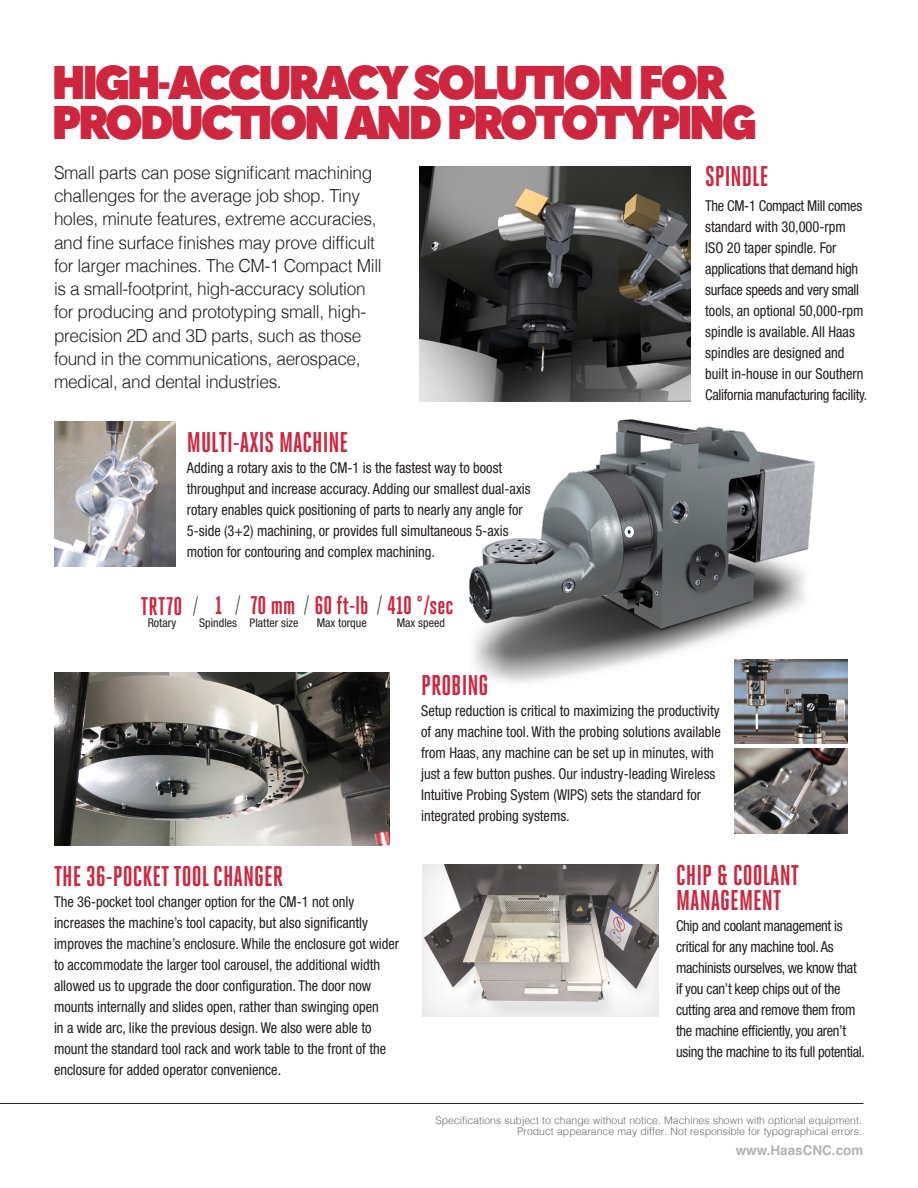
<style>
.page{position:relative;width:918px;height:1188px;background:#fff}
.page>*{position:absolute;margin:0;border:0;box-sizing:border-box;transform-origin:0 0}
.t1{font:800 46.65px "Quasimoda";letter-spacing:-.08em;color:#ce263e;scale:.96 1}
.t2{font:700 28.5px/25.2px "Heroic Condensed";color:#ce263e}
.t3{font:700 25.5px "Heroic Condensed";color:#ce263e}
.t4{font:300 18px/23.2px "Helvetica";letter-spacing:-.02em;color:#231f20;scale:.96 1}
.t5{font:condensed 15px/21px "Helvetica Neue";color:#231f20;scale:.96 1}
.t6{font:condensed 15px/21px "Helvetica Neue";letter-spacing:-.02em;color:#231f20;scale:.96 1}
.t7{font:700 13.5px "Helvetica";color:#b1b3b5}
.Haas_Body_Copy{font:condensed 12px "Helvetica Neue";color:#231f20}
.t8{font:300 10.5px/11.2px "Helvetica";color:#6c6d70;text-align:right}
.s1{font-weight:300;color:#231f20}
</style>
<div class="page">
<div style="left:419px;top:863px;width:240px;height:155px;background:#231f20;opacity:.14"></div>
<img style="left:469px;top:419px;width:346px;height:264px">
<img style="left:54px;top:673px;width:335px;height:173px">
<hr style="left:0;top:1103px;width:863px;height:1px;background:#231f20">
<img style="left:420px;top:166px;width:270px;height:236px">
<img style="left:734px;top:659px;width:114px;height:85px">
<img style="left:734px;top:749px;width:114px;height:84px">
<img style="left:54px;top:422px;width:121px;height:145px">
<p class="t1" style="left:52px;top:46px;width:704px">HIGH-ACCURACY SOLUTION FOR</p>
<p class="t1" style="left:52px;top:85px;width:736px">PRODUCTION AND PROTOTYPING</p>
<p class="t4" style="left:54px;top:160px;width:343px">Small parts can pose significant machining challenges for the average job shop. Tiny holes, minute features, extreme accuracies, and fine surface finishes may prove difficult for larger machines. The CM-1 Compact Mill is a small-footprint, high-accuracy solution for producing and prototyping small, high&shy;precision 2D and 3D parts, such as those found in the communications, aerospace, medical, and dental industries.</p>
<p class="t2" style="left:705px;top:163px;width:65px">SPINDLE</p>
<p class="t5" style="left:705px;top:195px;width:170px">The CM-1 Compact Mill comes standard with 30,000-rpm<br>ISO 20 taper spindle. For applications that demand high surface speeds and very small tools, an optional 50,000-rpm spindle is available. All Haas spindles are designed and built in-house in our Southern<br>California manufacturing facility.</p>
<p class="t2" style="left:187px;top:429px;width:163px">MULTI-AXIS MACHINE</p>
<p class="t5" style="left:187px;top:457px;width:360px">Adding a rotary axis to the CM-1 is the fastest way to boost throughput and increase accuracy. Adding our smallest dual-axis rotary enables quick positioning of parts to nearly any angle for 5-side (3+2) machining, or provides full simultaneous 5-axis motion for contouring and complex machining.</p>
<p class="t3" style="left:141px;top:592px;width:60px">TRT70 <span class="s1">/</span></p>
<p class="t3" style="left:215px;top:591px;width:240px">1 <span class="s1">/</span> 70 mm <span class="s1">/</span> 60 ft-lb <span class="s1">/</span> 410 °/sec</p>
<p class="Haas_Body_Copy" style="left:148px;top:616px;width:30px">Rotary</p>
<p class="Haas_Body_Copy" style="left:199px;top:616px;width:39px">Spindles</p>
<p class="Haas_Body_Copy" style="left:250px;top:616px;width:50px">Platter size</p>
<p class="Haas_Body_Copy" style="left:317px;top:616px;width:51px">Max torque</p>
<p class="Haas_Body_Copy" style="left:397px;top:616px;width:50px">Max speed</p>
<p class="t2" style="left:54px;top:864px;width:231px">THE 36-POCKET TOOL CHANGER</p>
<p class="t5" style="left:54px;top:891px;width:361px">The 36-pocket tool changer option for the CM-1 not only increases the machine’s tool capacity, but also significantly improves the machine’s enclosure. While the enclosure got wider to accommodate the larger tool carousel, the additional width allowed us to upgrade the door configuration. The door now mounts internally and slides open, rather than swinging open<br>in a wide arc, like the previous design. We also were able to mount the standard tool rack and work table to the front of the enclosure for added operator convenience.</p>
<p class="t2" style="left:421px;top:673px;width:69px">PROBING</p>
<p class="t5" style="left:421px;top:700px;width:314px">Setup reduction is critical to maximizing the productivity of any machine tool. With the probing solutions available from Haas, any machine can be set up in minutes, with just a few button pushes. Our industry-leading Wireless Intuitive Probing System (WIPS) sets the standard for integrated probing systems.</p>
<p class="t2" style="left:676px;top:863px;width:125px">CHIP &amp; COOLANT<br>MANAGEMENT</p>
<p class="t6" style="left:676px;top:915px;width:198px">Chip and coolant management is critical for any machine tool. As machinists ourselves, we know that if you can’t keep chips out of the cutting area and remove them from the machine efficiently, you aren’t using the machine to its full potential.</p>
<p class="t8" style="left:435px;top:1114px;width:428px">Specifications subject to change without notice. Machines shown with optional equipment.<br>Product appearance may differ. Not responsible for typographical errors.</p>
<p class="t7" style="left:736px;top:1139px;width:129px">www.HaasCNC.com</p>
</div>
